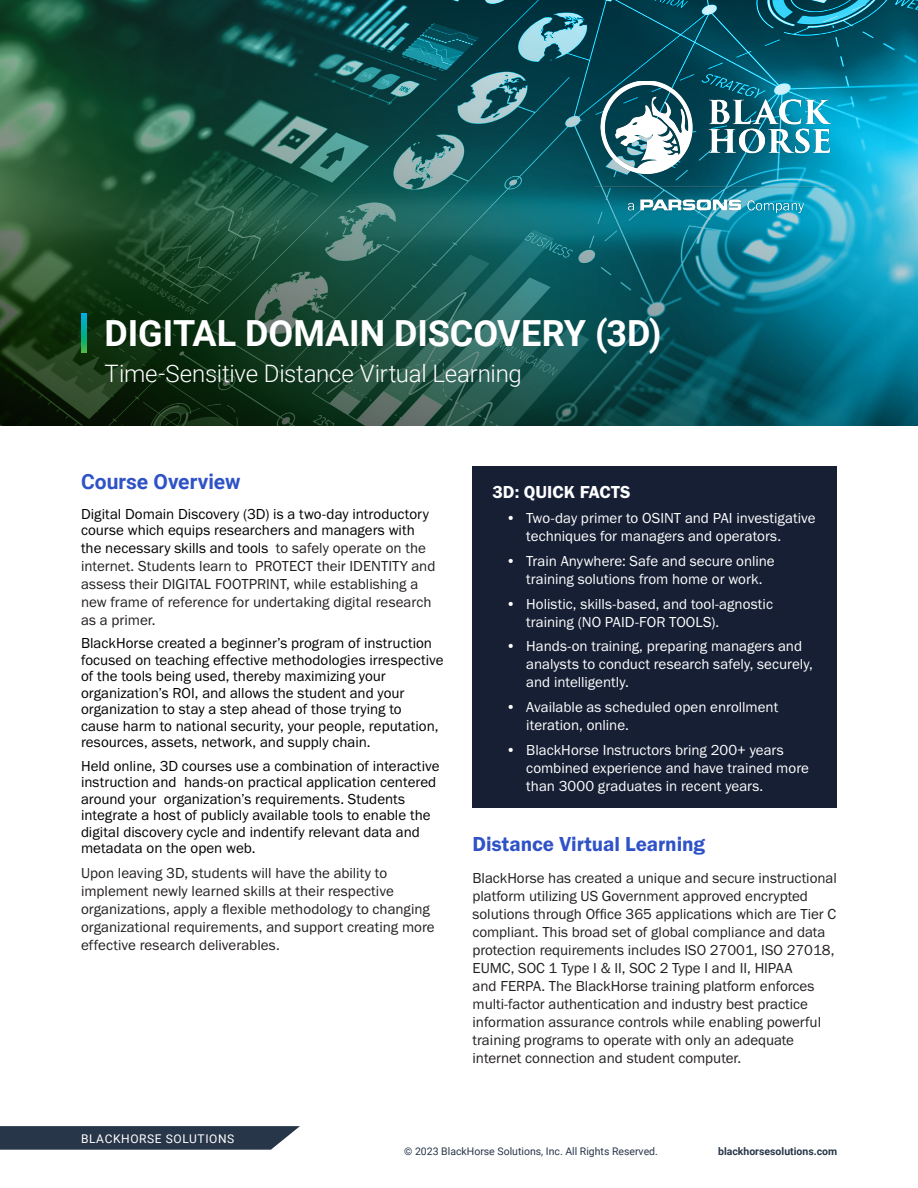
<style>
.page{position:relative;width:918px;height:1188px;background:#fff}
.page>*{position:absolute;margin:0;border:0;box-sizing:border-box;transform-origin:0 0}
.t1{font:700 36px "Roboto";color:#fff}
.t2{font:300 24px "Roboto";letter-spacing:-.01em;color:#fff}
.t3{font:21px "Franklin Gothic URW Dem";color:#2f53c7}
.t4{font:700 21px "Roboto";color:#2f53c7}
.t5{font:18px "Franklin Gothic URW Dem";color:#fff}
.t6{font:15px/18px "Franklin Gothic URW Boo";color:#231f20}
.t7{font:15px/16.5px "Franklin Gothic URW Boo";color:#000}
.t8{font:15px/18px "Franklin Gothic URW Boo";color:#fff}
.t9{font:12px "Roboto";letter-spacing:.05em;color:#fff}
.t10{font:10.5px "Roboto";color:#283649}
.t11{font:700 10.5px "Roboto";color:#283649}
.s1{color:#000}
</style>
<div class="page">
<img style="left:0;top:0;width:918px;height:426px">
<img style="left:595px;top:81px;width:242px;height:131px">
<svg style="left:81px;top:314px;width:5px;height:38px"></svg>
<div style="left:472px;top:467px;width:365px;height:341px;background:#161f34"></div>
<svg style="left:0;top:1126px;width:300px;height:24px;background:#364354"></svg>
<h1 class="t1" style="left:105px;top:308px;width:558px">DIGITAL DOMAIN DISCOVERY (3D)</h1>
<h2 class="t2" style="left:105px;top:357px;width:419px">Time-Sensitive Distance Virtual Learning</h2>
<h3 class="t4" style="left:81px;top:467px;width:161px">Course Overview</h3>
<p class="t7" style="left:81px;top:505px;width:349px">Digital Domain Discovery (3D) is a two-day introductory course which equips researchers and managers with</p>
<p class="t6" style="left:81px;top:539px;width:356px"><span class="s1">the necessary skills and tools</span> to safely operate on the internet. Students learn to PROTECT their IDENTITY and assess their DIGITAL FOOTPRINT, while establishing a new frame of reference for undertaking digital research as a primer.</p>
<p class="t7" style="left:81px;top:635px;width:364px">BlackHorse created a beginner’s program of instruction focused on teaching effective methodologies irrespective of the tools being used, thereby maximizing your organization’s ROI, and allows the student and your organization to stay a step ahead of those trying to cause harm to national security, your people, reputation, resources, assets, network, and supply chain.</p>
<p class="t7" style="left:81px;top:757px;width:360px">Held online, 3D courses use a combination of interactive instruction and hands-on practical application centered around your organization’s requirements. Students integrate a host of publicly available tools to enable the digital discovery cycle and indentify relevant data and metadata on the open web.</p>
<p class="t6" style="left:81px;top:864px;width:355px">Upon leaving 3D, students will have the ability to implement newly learned skills at their respective organizations, apply a flexible methodology to changing organizational requirements, and support creating more effective research deliverables.</p>
<p class="t9" style="left:81px;top:1130px;width:155px">BLACKHORSE SOLUTIONS</p>
<p class="t5" style="left:492px;top:481px;width:140px">3D: QUICK FACTS</p>
<p class="t8" style="left:526px;top:509px;width:291px;text-indent:-20px">• Two-day primer to OSINT and PAI investigative techniques for managers and operators.</p>
<p class="t8" style="left:506px;top:552px;width:270px;text-align:center">• Train Anywhere: Safe and secure online training solutions from home or work.</p>
<p class="t8" style="left:526px;top:594px;width:248px;text-indent:-20px">• Holistic, skills-based, and tool-agnostic training (NO PAID-FOR TOOLS).</p>
<p class="t8" style="left:526px;top:637px;width:288px;text-indent:-20px">• Hands-on training, preparing managers and analysts to conduct research safely, securely, and intelligently.</p>
<p class="t8" style="left:526px;top:698px;width:254px;text-indent:-20px">• Available as scheduled open enrollment iteration, online.</p>
<p class="t8" style="left:526px;top:741px;width:284px;text-indent:-20px">• BlackHorse Instructors bring 200+ years combined experience and have trained more than 3000 graduates in recent years.</p>
<h3 class="t3" style="left:472px;top:831px;width:234px">Distance Virtual Learning</h3>
<p class="t6" style="left:472px;top:868px;width:366px">BlackHorse has created a unique and secure instructional platform utilizing US Government approved encrypted solutions through Office 365 applications which are Tier C compliant. This broad set of global compliance and data protection requirements includes ISO 27001, ISO 27018, EUMC, SOC 1 Type I &amp; II, SOC 2 Type I and II, HIPAA<br>and FERPA. The BlackHorse training platform enforces multi-factor authentication and industry best practice information assurance controls while enabling powerful training programs to operate with only an adequate internet connection and student computer.</p>
<p class="t10" style="left:404px;top:1144px;width:255px">© 2023 BlackHorse Solutions, Inc. All Rights Reserved.</p>
<p class="t11" style="left:718px;top:1144px;width:121px">blackhorsesolutions.com</p>
</div>
